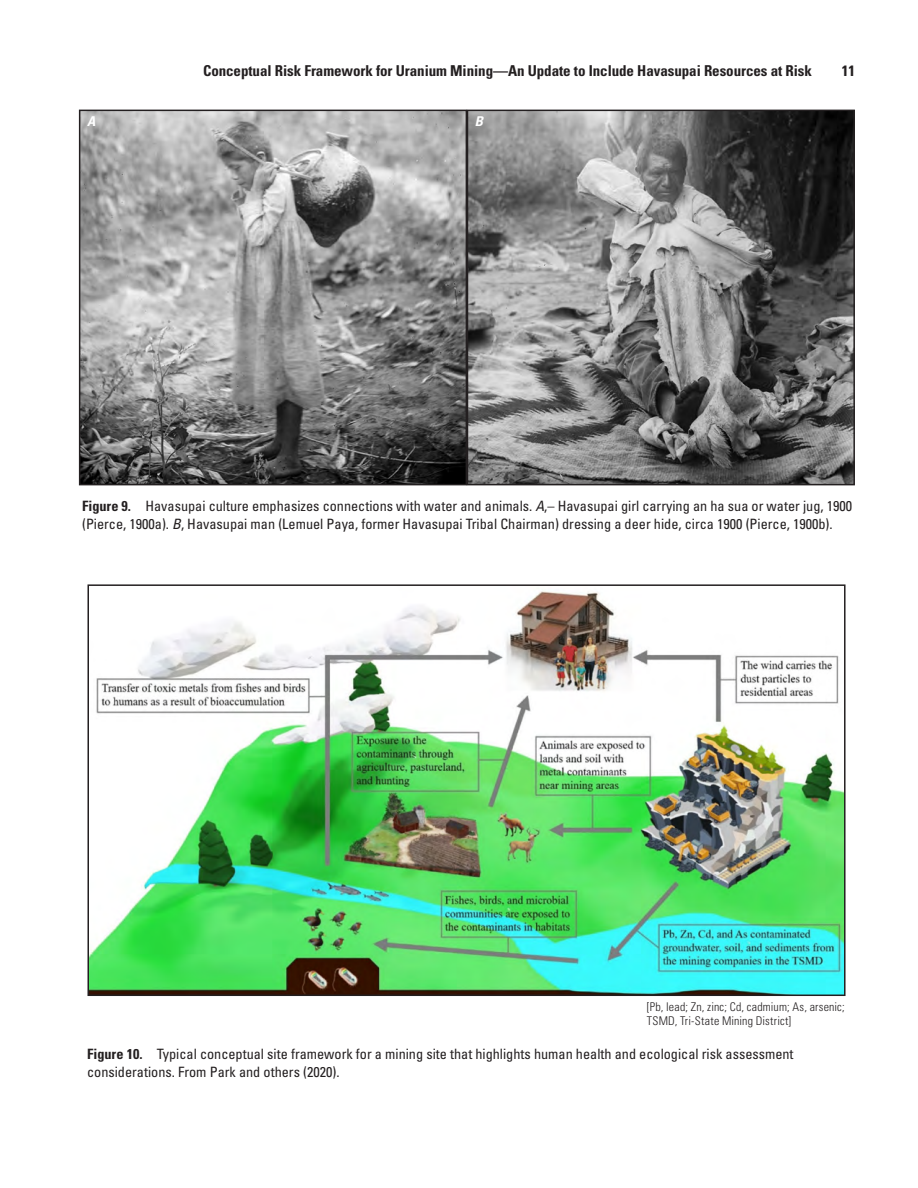
<style>
.page{position:relative;width:918px;height:1188px;background:#fff}
.page>*{position:absolute;margin:0;border:0;box-sizing:border-box;transform-origin:0 0}
.t1{font:700 condensed 15px "Univers";letter-spacing:-.005em;color:#231f20}
.FigureCaption{font:condensed 14.25px/18px "Univers";color:#231f20}
.t2{font:italic 700 condensed 13.5px "Univers";color:#fff}
.t3{font:300 condensed 12px/13.5px "Univers";letter-spacing:.015em;color:#231f20}
.s1{font-weight:700}
.s2{font-style:italic}
</style>
<div class="page">
<img style="left:82px;top:113px;width:382px;height:369px">
<img style="left:470px;top:113px;width:382px;height:369px">
<div style="left:79px;top:110px;width:388px;height:375px;border:2px solid #231f20"></div>
<div style="left:467px;top:110px;width:388px;height:375px;border:2px solid #231f20"></div>
<img style="left:90px;top:591px;width:753px;height:402px">
<div style="left:87px;top:584px;width:759px;height:412px;border:2px solid #231f20"></div>
<p class="t1" style="left:203px;top:62px;width:610px">Conceptual Risk Framework for Uranium Mining—An Update to Include Havasupai Resources at Risk</p>
<p class="t1" style="left:842px;top:62px;width:15px">11</p>
<p class="t2" style="left:87px;top:113px;width:10px">A</p>
<p class="t2" style="left:475px;top:113px;width:10px">B</p>
<p class="FigureCaption" style="left:82px;top:496px;width:772px"><span class="s1">Figure 9.</span> Havasupai culture emphasizes connections with water and animals. <span class="s2">A</span>,– Havasupai girl carrying an ha sua or water jug, 1900 (Pierce, 1900a). <span class="s2">B</span>, Havasupai man (Lemuel Paya, former Havasupai Tribal Chairman) dressing a deer hide, circa 1900 (Pierce, 1900b).</p>
<p class="t3" style="left:647px;top:1000px;width:199px">[Pb, lead; Zn, zinc; Cd, cadmium; As, arsenic;<br>TSMD, Tri-State Mining District]</p>
<p class="FigureCaption" style="left:87px;top:1045px;width:708px"><span class="s1">Figure 10.</span> Typical conceptual site framework for a mining site that highlights human health and ecological risk assessment considerations. From Park and others (2020).</p>
</div>
